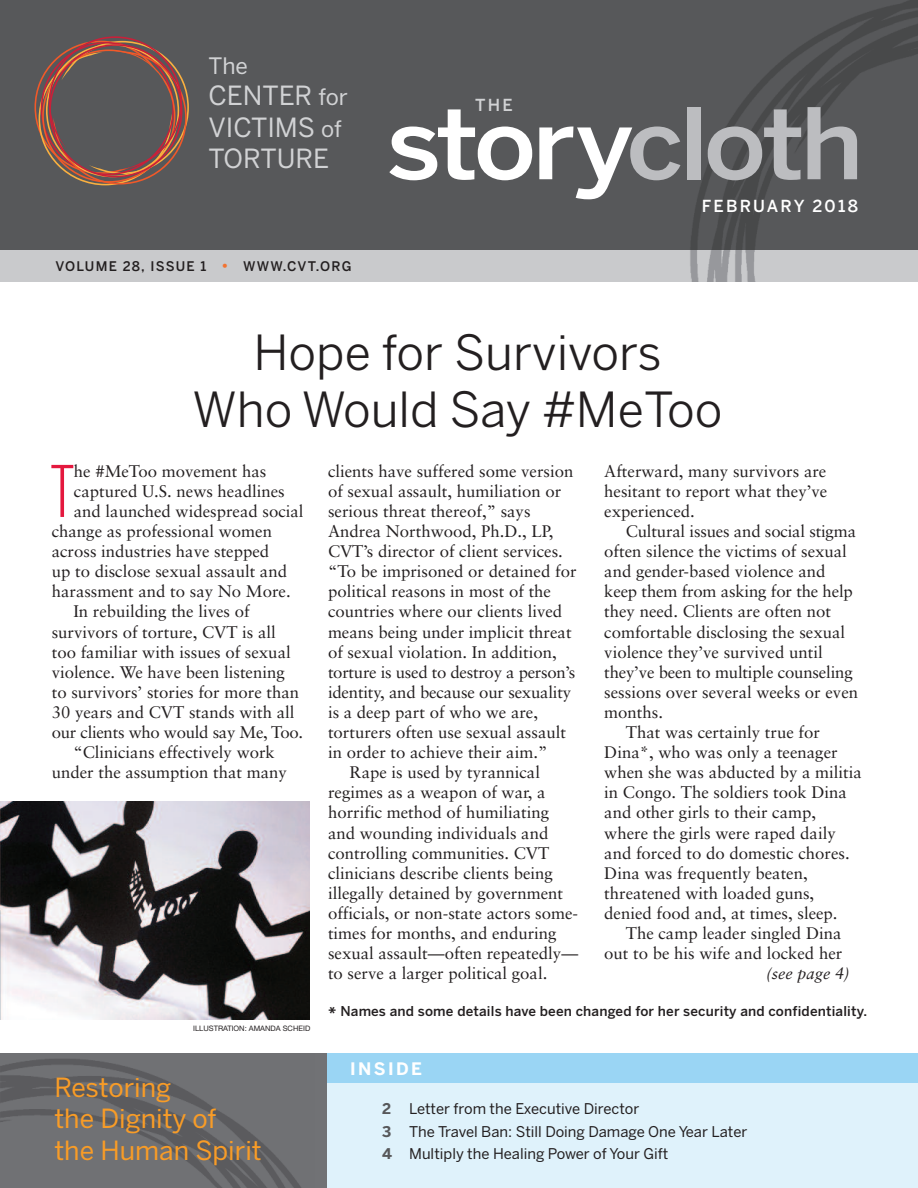
<style>
.page{position:relative;width:918px;height:1188px;background:#fff}
.page>*{position:absolute;margin:0;border:0;box-sizing:border-box;transform-origin:0 0}
.t1{font:500 97.5px "Benton Sans";letter-spacing:-.04em;color:#fff;scale:1.08 1}
.t2{font:300 condensed 73.65px "Akzidenz Grotesk BE";color:#e4183e}
.t3{font:48px/57px "Benton Sans";color:#231f20;text-align:center}
.t4{font:26.25px/31.5px "Benton Sans";color:#f89c27}
.t5{font:26.25px/31.5px "Benton Sans";letter-spacing:-.005em;color:#d1d2d4}
.t6{font:22.5px "Benton Sans";color:#d1d2d4}
.t7{font:700 17.1px "Benton Sans";letter-spacing:.14em;color:#fff}
.t8{font:16.8px/20.1px "Sabon";color:#231f20;text-align:justify}
.t9{font:500 16.5px "Benton Sans";letter-spacing:.135em;color:#fff}
.t10{font:italic 16.5px "Sabon";color:#231f20}
.t11{font:500 16.5px "Benton Sans";color:#d1d2d4}
.t12{font:14.7px/22.5px "Benton Sans";color:#231f20}
.t13{font:500 13.5px "Benton Sans";letter-spacing:.015em;color:#231f20}
.t14{font:500 13.2px "Benton Sans";letter-spacing:.095em;color:#231f20}
.t15{font:7.5px "Helvetica Neue";color:#231f20}
.s1{font-size:22.5px}
.s2{font-weight:700;font-size:15px;color:#f37331}
.s3{color:#bcbdc0}
.s4{font-weight:700;font-size:15px}
.s5{font-weight:700;color:#57585a}
</style>
<div class="page">
<div style="left:327px;top:1053px;width:591px;height:135px;background:#dff2fb"></div>
<div style="left:327px;top:1053px;width:591px;height:29px;background:#9ad5f4"></div>
<div style="left:0;top:249px;width:918px;height:33px;background:#c9cacc"></div>
<div style="left:0;top:0;width:918px;height:249px;background:#57585a"></div>
<svg style="left:34px;top:36px;width:155px;height:149px"></svg>
<div style="left:0;top:1053px;width:327px;height:135px;background:#717275"></div>
<img style="left:0;top:1059px;width:301px;height:129px">
<img style="left:668px;top:0;width:250px;height:282px">
<img style="left:0;top:801px;width:310px;height:218px">
<h3 class="t6" style="left:208px;top:53px;width:41px">The</h3>
<h3 class="t5" style="left:208px;top:80px;width:141px">CENTER <span class="s1">for<br></span>VICTIMS <span class="s1">of<br></span>TORTURE</h3>
<p class="t14" style="left:56px;top:261px;width:298px">VOLUME 28, ISSUE 1 <span class="s2">•</span> WWW.CVT.ORG</p>
<p class="t11" style="left:475px;top:99px;width:39px">THE</p>
<h1 class="t1" style="left:386px;top:107px;width:444px">story<span class="s3">cloth</span></h1>
<p class="t9" style="left:702px;top:200px;width:158px">FEBRUARY 2018</p>
<h3 class="t3" style="left:193px;top:328px;width:531px">Hope for Survivors<br>Who Would Say #MeToo</h3>
<h2 class="t2" style="left:51px;top:465px;width:25px">T</h2>
<p class="t8" style="left:74px;top:462px;width:194px">he #MeToo movement has</p>
<p class="t8" style="left:74px;top:482px;width:212px">captured U.S. news headlines</p>
<p class="t8" style="left:74px;top:502px;width:231px">and launched widespread social</p>
<p class="t8" style="left:52px;top:523px;width:222px">change as professional women</p>
<p class="t8" style="left:52px;top:543px;width:219px">across industries have stepped</p>
<p class="t8" style="left:52px;top:563px;width:237px">up to disclose sexual assault and</p>
<p class="t8" style="left:52px;top:583px;width:240px">harassment and to say No More.</p>
<p class="t8" style="left:73px;top:603px;width:178px">In rebuilding the lives of</p>
<p class="t8" style="left:52px;top:623px;width:226px">survivors of torture, CVT is all</p>
<p class="t8" style="left:52px;top:643px;width:240px">too familiar with issues of sexual</p>
<p class="t8" style="left:52px;top:663px;width:235px">violence. We have been listening</p>
<p class="t8" style="left:52px;top:683px;width:249px">to survivors’ stories for more than</p>
<p class="t8" style="left:52px;top:703px;width:244px">30 years and CVT stands with all</p>
<p class="t8" style="left:52px;top:724px;width:253px">our clients who would say Me, Too.</p>
<p class="t8" style="left:73px;top:744px;width:203px">“Clinicians effectively work</p>
<p class="t8" style="left:52px;top:764px;width:237px">under the assumption that many</p>
<p class="t15" style="left:193px;top:1026px;width:119px">ILLUSTRATION: AMANDA SCHEID</p>
<h3 class="t4" style="left:54px;top:1072px;width:209px">Restoring<br>the Dignity of the Human Spirit</h3>
<p class="t8" style="left:604px;top:462px;width:225px">Afterward, many survivors are hesitant to report what they’ve experienced.</p>
<p class="t8" style="left:626px;top:522px;width:232px">Cultural issues and social stigma</p>
<p class="t8" style="left:604px;top:543px;width:244px">often silence the victims of sexual</p>
<p class="t8" style="left:604px;top:563px;width:223px">and gender-based violence and</p>
<p class="t8" style="left:604px;top:583px;width:250px">keep them from asking for the help</p>
<p class="t8" style="left:604px;top:603px;width:228px">they need. Clients are often not</p>
<p class="t8" style="left:604px;top:623px;width:242px">comfortable disclosing the sexual</p>
<p class="t8" style="left:604px;top:643px;width:220px">violence they’ve survived until</p>
<p class="t8" style="left:604px;top:663px;width:250px">they’ve been to multiple counseling</p>
<p class="t8" style="left:604px;top:683px;width:255px">sessions over several weeks or even</p>
<p class="t8" style="left:604px;top:703px;width:60px">months.</p>
<p class="t8" style="left:626px;top:723px;width:196px">That was certainly true for</p>
<p class="t8" style="left:604px;top:744px;width:235px">Dina*, who was only a teenager</p>
<p class="t8" style="left:604px;top:764px;width:259px">when she was abducted by a militia</p>
<p class="t8" style="left:604px;top:784px;width:244px">in Congo. The soldiers took Dina</p>
<p class="t8" style="left:604px;top:804px;width:213px">and other girls to their camp,</p>
<p class="t8" style="left:604px;top:824px;width:233px">where the girls were raped daily</p>
<p class="t8" style="left:604px;top:844px;width:247px">and forced to do domestic chores.</p>
<p class="t8" style="left:604px;top:864px;width:205px">Dina was frequently beaten,</p>
<p class="t8" style="left:604px;top:884px;width:212px">threatened with loaded guns,</p>
<p class="t8" style="left:604px;top:904px;width:235px">denied food and, at times, sleep.</p>
<p class="t8" style="left:626px;top:924px;width:217px">The camp leader singled Dina</p>
<p class="t8" style="left:604px;top:945px;width:240px">out to be his wife and locked her</p>
<p class="t10" style="left:766px;top:967px;width:85px">(see page 4)</p>
<p class="t13" style="left:328px;top:1006px;width:540px"><span class="s4">*</span> Names and some details have been changed for her security and confidentiality.</p>
<p class="t8" style="left:328px;top:462px;width:247px">clients have suffered some version</p>
<p class="t8" style="left:328px;top:482px;width:235px">of sexual assault, humiliation or</p>
<p class="t8" style="left:328px;top:502px;width:204px">serious threat thereof,” says</p>
<p class="t8" style="left:328px;top:523px;width:227px">Andrea Northwood, Ph.D., LP,</p>
<p class="t8" style="left:328px;top:543px;width:236px">CVT’s director of client services.</p>
<p class="t8" style="left:328px;top:563px;width:250px">“To be imprisoned or detained for</p>
<p class="t8" style="left:328px;top:583px;width:225px">political reasons in most of the</p>
<p class="t8" style="left:328px;top:603px;width:236px">countries where our clients lived</p>
<p class="t8" style="left:328px;top:623px;width:245px">means being under implicit threat</p>
<p class="t8" style="left:328px;top:643px;width:230px">of sexual violation. In addition,</p>
<p class="t8" style="left:328px;top:663px;width:249px">torture is used to destroy a person’s</p>
<p class="t8" style="left:328px;top:683px;width:245px">identity, and because our sexuality</p>
<p class="t8" style="left:328px;top:703px;width:212px">is a deep part of who we are,</p>
<p class="t8" style="left:328px;top:724px;width:240px">torturers often use sexual assault</p>
<p class="t8" style="left:328px;top:744px;width:221px">in order to achieve their aim.”</p>
<p class="t8" style="left:350px;top:764px;width:192px">Rape is used by tyrannical</p>
<p class="t8" style="left:328px;top:784px;width:219px">regimes as a weapon of war, a</p>
<p class="t8" style="left:328px;top:804px;width:223px">horrific method of humiliating</p>
<p class="t8" style="left:328px;top:824px;width:222px">and wounding individuals and</p>
<p class="t8" style="left:328px;top:844px;width:223px">controlling communities. CVT</p>
<p class="t8" style="left:328px;top:864px;width:226px">clinicians describe clients being</p>
<p class="t8" style="left:328px;top:884px;width:237px">illegally detained by government</p>
<p class="t8" style="left:328px;top:904px;width:252px">officials, or non-state actors some-</p>
<p class="t8" style="left:328px;top:924px;width:230px">times for months, and enduring</p>
<p class="t8" style="left:328px;top:945px;width:252px">sexual assault—often repeatedly—</p>
<p class="t8" style="left:328px;top:965px;width:221px">to serve a larger political goal.</p>
<p class="t7" style="left:350px;top:1060px;width:73px">INSIDE</p>
<p class="t12" style="left:382px;top:1098px;width:367px"><span class="s5">2</span> Letter from the Executive Director<br><span class="s5">3</span> The Travel Ban: Still Doing Damage One Year Later<br><span class="s5">4</span> Multiply the Healing Power of Your Gift</p>
</div>
